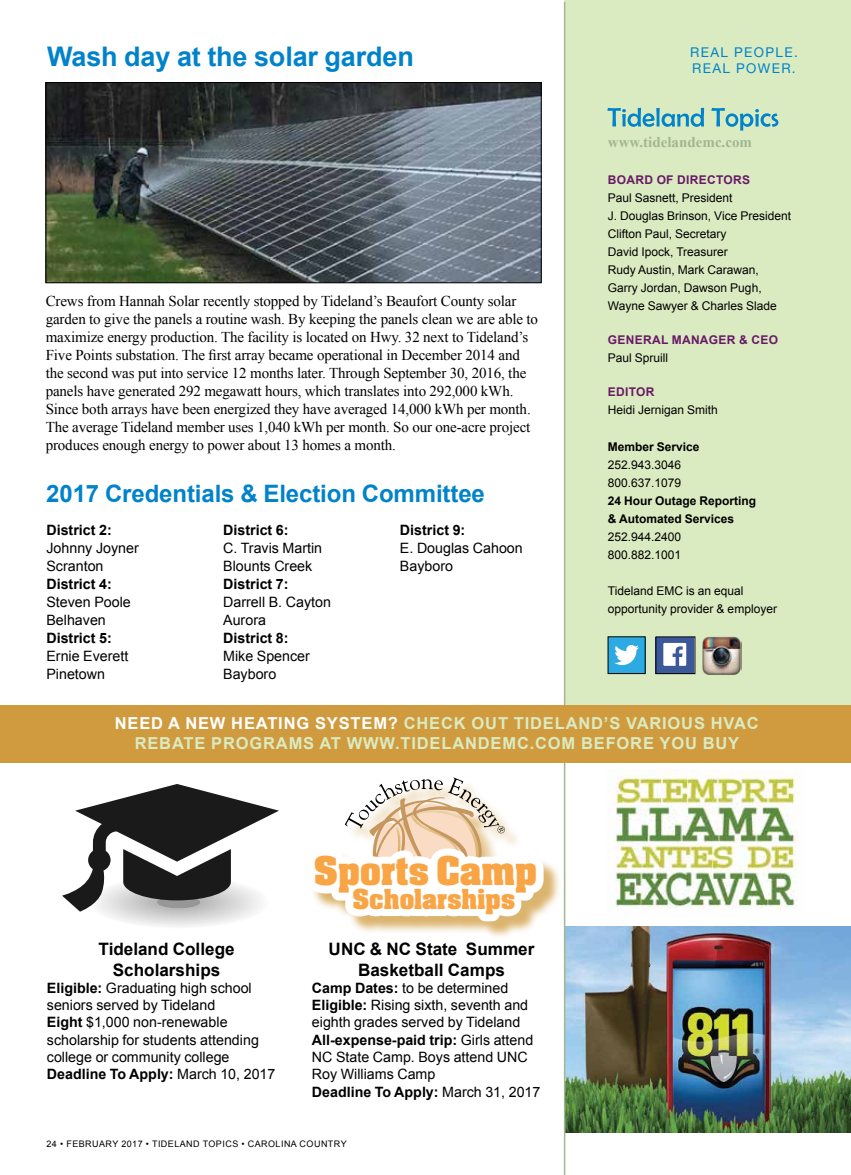
<style>
.page{position:relative;width:851px;height:1175px;background:#fff}
.page>*{position:absolute;margin:0;border:0;box-sizing:border-box;transform-origin:0 0}
.t1{font:700 33.6px "Aachen";color:#faa545}
.t2{font:700 27px "Arial";letter-spacing:-.005em;color:#0083ca}
.t3{font:700 24px "Arial";letter-spacing:-.005em;color:#0083ca}
.t4{font:700 23.4px "Aachen";color:#faa545}
.t5{font:700 17.1px/20.5px "Arial";color:#000;text-align:center}
.t6{font:700 16.5px/20px "Arial";letter-spacing:.05em;color:#daebc1;text-align:center}
.t7{font:15px/18px "Times New Roman";letter-spacing:-.01em;color:#000}
.t8{font:700 15px "Times New Roman";color:#a2b693}
.t9{font:14.25px/18px "Arial";color:#000}
.t10{font:700 14.25px "Arial";color:#000}
.t11{font:13.5px/15.8px "Helvetica Neue";letter-spacing:.1em;color:#0083ca}
.t12{font:12px/18px "Arial";color:#000}
.t13{font:700 12px/18px "Arial";color:#000}
.t14{font:700 12px "Arial";letter-spacing:.025em;color:#681a66}
.t15{font:9px "Arial";letter-spacing:.05em;color:#000}
.s1{color:#fff}
.s2{font-weight:700}
</style>
<div class="page">
<div style="left:564px;top:0;width:286px;height:720px;background:#daebc1"></div>
<svg style="left:607px;top:108px;width:171px;height:23px"></svg>
<img style="left:565px;top:926px;width:285px;height:206px">
<img style="left:702px;top:636px;width:39px;height:39px">
<div style="left:608px;top:637px;width:37px;height:36px;background:#2caae1"></div>
<svg style="left:614px;top:645px;width:25px;height:20px"></svg>
<div style="left:656px;top:637px;width:39px;height:36px;background:#3b5999"></div>
<svg style="left:663px;top:643px;width:23px;height:23px"></svg>
<div style="left:310px;top:780px;width:251px;height:159px;background:#d09b3e;opacity:.75"></div>
<svg style="left:310px;top:777px;width:233px;height:144px"></svg>
<svg style="left:62px;top:784px;width:217px;height:143px"></svg>
<hr style="left:564px;top:2px;width:1px;height:1172px;background:#a2b693">
<div style="left:0;top:705px;width:850px;height:57px;background:#d09b3e"></div>
<img style="left:607px;top:769px;width:191px;height:139px">
<img style="left:48px;top:84px;width:491px;height:197px">
<div style="left:46px;top:82px;width:495px;height:201px;border:1px solid #000"></div>
<h2 class="t2" style="left:47px;top:39px;width:368px">Wash day at the solar garden</h2>
<p class="t7" style="left:46px;top:292px;width:494px">Crews from Hannah Solar recently stopped by Tideland’s Beaufort County solar garden to give the panels a routine wash. By keeping the panels clean we are able to maximize energy production. The facility is located on Hwy. 32 next to Tideland’s Five Points substation. The first array became operational in December 2014 and the second was put into service 12 months later. Through September 30, 2016, the panels have generated 292 megawatt hours, which translates into 292,000 kWh.<br>Since both arrays have been energized they have averaged 14,000 kWh per month.<br>The average Tideland member uses 1,040 kWh per month. So our one-acre project produces enough energy to power about 13 homes a month.</p>
<h3 class="t3" style="left:46px;top:478px;width:440px">2017 Credentials &amp; Election Committee</h3>
<p class="t10" style="left:46px;top:521px;width:67px">District 2:</p>
<p class="t9" style="left:46px;top:539px;width:94px">Johnny Joyner<br>Scranton</p>
<p class="t10" style="left:46px;top:575px;width:67px">District 4:</p>
<p class="t9" style="left:46px;top:593px;width:86px">Steven Poole<br>Belhaven</p>
<p class="t10" style="left:46px;top:629px;width:67px">District 5:</p>
<p class="t9" style="left:46px;top:647px;width:83px">Ernie Everett<br>Pinetown</p>
<p class="t10" style="left:223px;top:521px;width:67px">District 6:</p>
<p class="t9" style="left:223px;top:539px;width:100px">C. Travis Martin<br>Blounts Creek</p>
<p class="t10" style="left:223px;top:575px;width:67px">District 7:</p>
<p class="t9" style="left:223px;top:593px;width:109px">Darrell B. Cayton<br>Aurora</p>
<p class="t10" style="left:223px;top:629px;width:67px">District 8:</p>
<p class="t9" style="left:223px;top:647px;width:88px">Mike Spencer<br>Bayboro</p>
<p class="t10" style="left:400px;top:521px;width:67px">District 9:</p>
<p class="t9" style="left:400px;top:539px;width:124px">E. Douglas Cahoon<br>Bayboro</p>
<p class="t11" style="left:690px;top:44px;width:109px">REAL PEOPLE.<br>REAL POWER.</p>
<p class="t8" style="left:608px;top:132px;width:146px">www.tidelandemc.com</p>
<p class="t14" style="left:608px;top:172px;width:144px">BOARD OF DIRECTORS</p>
<p class="t12" style="left:608px;top:189px;width:185px">Paul Sasnett, President<br>J. Douglas Brinson, Vice President<br>Clifton Paul, Secretary<br>David Ipock, Treasurer<br>Rudy Austin, Mark Carawan,<br>Garry Jordan, Dawson Pugh,<br>Wayne Sawyer &amp; Charles Slade</p>
<p class="t14" style="left:608px;top:332px;width:172px">GENERAL MANAGER &amp; CEO</p>
<p class="t12" style="left:608px;top:349px;width:62px">Paul Spruill</p>
<p class="t14" style="left:608px;top:384px;width:48px">EDITOR</p>
<p class="t12" style="left:608px;top:401px;width:112px">Heidi Jernigan Smith</p>
<p class="t13" style="left:608px;top:437px;width:93px">Member Service</p>
<p class="t12" style="left:608px;top:455px;width:75px">252.943.3046<br>800.637.1079</p>
<p class="t13" style="left:608px;top:491px;width:150px">24 Hour Outage Reporting &amp; Automated Services</p>
<p class="t12" style="left:608px;top:527px;width:75px">252.944.2400<br>800.882.1001</p>
<p class="t12" style="left:608px;top:581px;width:171px">Tideland EMC is an equal opportunity provider &amp; employer</p>
<p class="t6" style="left:115px;top:714px;width:645px"><span class="s1">NEED A NEW HEATING SYSTEM?</span> CHECK OUT TIDELAND’S VARIOUS HVAC<br>REBATE PROGRAMS AT WWW.TIDELANDEMC.COM BEFORE YOU BUY</p>
<p class="t5" style="left:98px;top:939px;width:138px">Tideland College<br>Scholarships</p>
<p class="t9" style="left:47px;top:979px;width:230px;line-height:17.1px"><span class="s2">Eligible:</span> Graduating high school seniors served by Tideland<br><span class="s2">Eight</span> $1,000 non-renewable scholarship for students attending college or community college<br><span class="s2">Deadline To Apply:</span> March 10, 2017</p>
<h1 class="t1" style="left:314px;top:847px;width:225px">Sports Camp</h1>
<h3 class="t4" style="left:352px;top:881px;width:164px">Scholarships</h3>
<p class="t5" style="left:328px;top:939px;width:207px">UNC &amp; NC State Summer<br>Basketball Camps</p>
<p class="t9" style="left:312px;top:979px;width:230px;line-height:17.2px"><span class="s2">Camp Dates:</span> to be determined<br><span class="s2">Eligible:</span> Rising sixth, seventh and eighth grades served by Tideland<br><span class="s2">All-expense-paid trip:</span> Girls attend<br>NC State Camp. Boys attend UNC<br>Roy Williams Camp<br><span class="s2">Deadline To Apply:</span> March 31, 2017</p>
<p class="t15" style="left:46px;top:1138px;width:302px">24 • FEBRUARY 2017 • TIDELAND TOPICS • CAROLINA COUNTRY</p>
</div>
